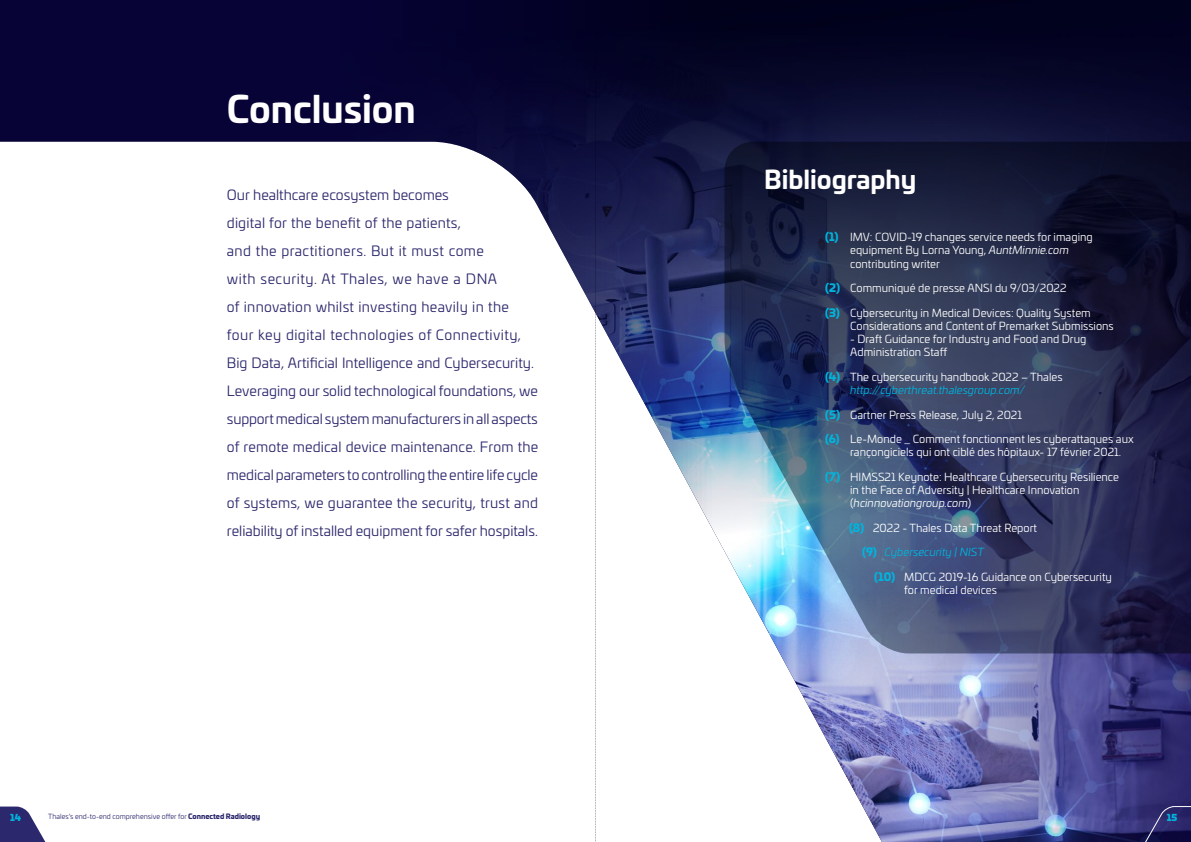
<style>
.page{position:relative;width:1191px;height:842px;background:#fff}
.page>*{position:absolute;margin:0;border:0;box-sizing:border-box;transform-origin:0 0}
.t1{font:700 36.4px "Univia Pro";color:#fff}
.t2{font:700 25px "Univia Pro";color:#fff}
.t3{font:14px/28px "Univia Pro";color:#2c286d}
.t4{font:11px/13.2px "Univia Pro";color:#fff}
.t5{font:italic 11px "Univia Pro";color:#00b4dd}
.t6{font:9px "Univia Pro Ultra";color:#00b4dd}
.t7{font:7px "Univia Pro";color:#2c286d}
.s1{font-weight:900;color:#00b4dd}
.s2{font-style:italic}
.s3{font-style:italic;color:#00b4dd}
.s4{font-weight:900;font-style:normal}
.s5{font-weight:900}
</style>
<div class="page">
<div style="left:0;top:0;width:320px;height:142px;background:#070336"></div>
<img style="left:320px;top:0;width:871px;height:842px">
<svg style="left:724px;top:142px;width:467px;height:511px"></svg>
<svg style="left:0;top:806px;width:46px;height:36px"></svg>
<svg style="left:1133px;top:806px;width:58px;height:36px"></svg>
<svg style="left:595px;top:0;width:1px;height:842px"></svg>
<h1 class="t1" style="left:227px;top:80px;width:190px">Conclusion</h1>
<p class="t3" style="left:227px;top:180px;width:313px">Our healthcare ecosystem becomes<br>digital for the benefit of the patients,<br>and the practitioners. But it must come<br>with security. At Thales, we have a DNA<br>of innovation whilst investing heavily in the four key digital technologies of Connectivity, Big Data, Artificial Intelligence and Cybersecurity.<br>Leveraging our solid technological foundations, we support medical system manufacturers in all aspects of remote medical device maintenance. From the medical parameters to controlling the entire life cycle of systems, we guarantee the security, trust and reliability of installed equipment for safer hospitals.</p>
<h2 class="t2" style="left:764px;top:159px;width:154px">Bibliography</h2>
<p class="t4" style="left:850px;top:230px;width:244px;text-indent:-25px"><span class="s1">(1)</span> IMV: COVID-19 changes service needs for imaging equipment By Lorna Young, <span class="s2">AuntMinnie.com </span>contributing writer</p>
<p class="t4" style="left:825px;top:281px;width:243px"><span class="s1">(2)</span> Communiqué de presse ANSI du 9/03/2022</p>
<p class="t4" style="left:850px;top:306px;width:265px;text-indent:-25px"><span class="s1">(3)</span> Cybersecurity in Medical Devices: Quality System<br>Considerations and Content of Premarket Submissions</p>
<p class="t4" style="left:850px;top:332px;width:238px">- Draft Guidance for Industry and Food and Drug<br>Administration Staff</p>
<p class="t4" style="left:850px;top:370px;width:214px;text-indent:-25px"><span class="s1">(4)</span> The cybersecurity handbook 2022 – Thales <span class="s3">http://cyberthreat.thalesgroup.com/</span></p>
<p class="t4" style="left:825px;top:407px;width:198px"><span class="s1">(5)</span> Gartner Press Release, July 2, 2021</p>
<p class="t4" style="left:850px;top:432px;width:285px;text-indent:-25px"><span class="s1">(6)</span> Le-Monde _ Comment fonctionnent les cyberattaques aux rançongiciels qui ont ciblé des hôpitaux- 17 février 2021.</p>
<p class="t4" style="left:850px;top:470px;width:270px;text-indent:-25px"><span class="s1">(7)</span> HIMSS21 Keynote: Healthcare Cybersecurity Resilience in the Face of Adversity | Healthcare Innovation (<span class="s2">hcinnovationgroup.com</span>)</p>
<p class="t4" style="left:849px;top:521px;width:189px"><span class="s1">(8)</span> 2022 - Thales Data Threat Report</p>
<p class="t5" style="left:862px;top:544px;width:123px"><span class="s4">(9)</span> Cybersecurity | NIST</p>
<p class="t4" style="left:904px;top:570px;width:209px;text-indent:-30px"><span class="s1">(10)</span> MDCG 2019-16 Guidance on Cybersecurity for medical devices</p>
<p class="t6" style="left:10px;top:810px;width:13px">14</p>
<p class="t7" style="left:48px;top:811px;width:213px">Thales’s end-to-end comprehensive offer for <span class="s5">Connected Radiology</span></p>
<p class="t6" style="left:1166px;top:810px;width:12px">15</p>
</div>
